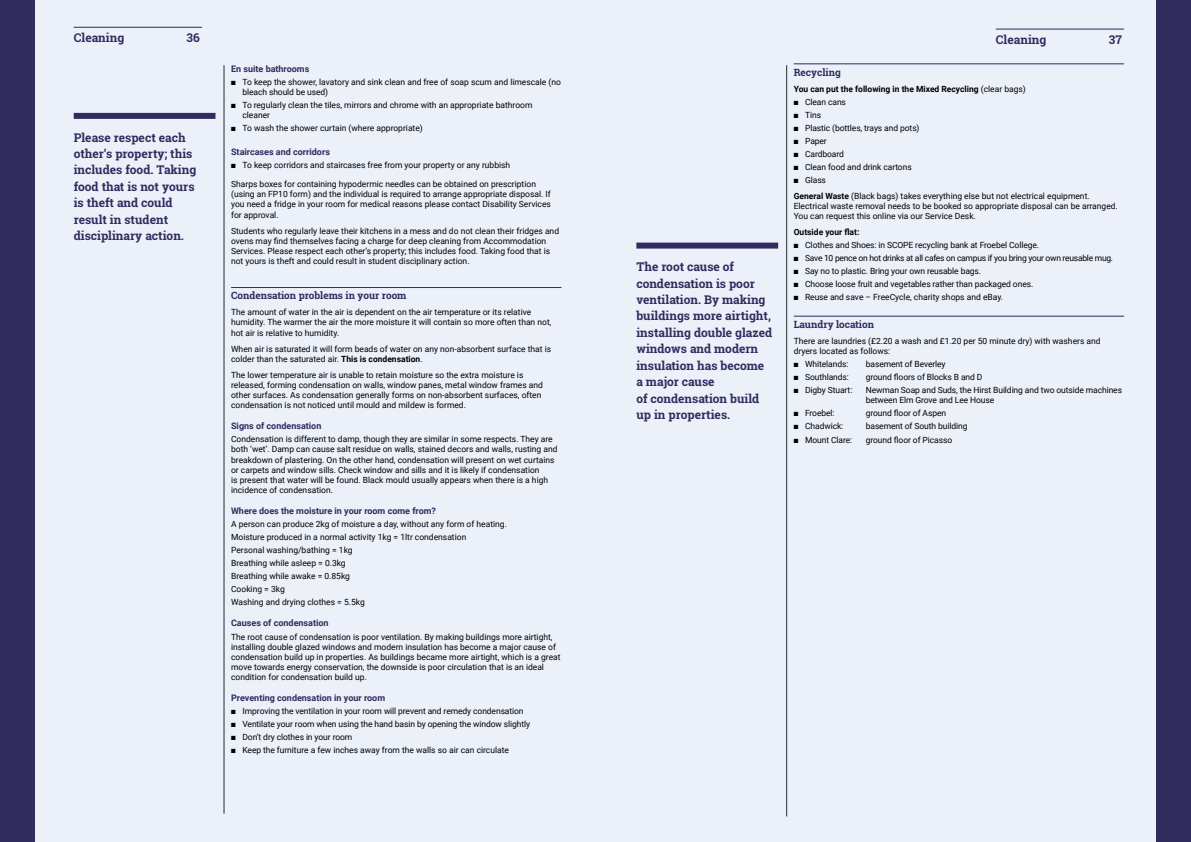
<style>
.page{position:relative;width:1191px;height:842px;background:#fff}
.page>*{position:absolute;margin:0;border:0;box-sizing:border-box;transform-origin:0 0}
.t1{font:700 12px/16.4px "Roboto Slab";color:#312b5e}
.t2{font:700 10px "Roboto Slab";color:#312b5e}
.t3{font:700 9px "Roboto";color:#312b5e}
.t4{font:8.5px/10.2px "Roboto";color:#000}
.t5{font:8.5px "Roboto";letter-spacing:-.03em;color:#000}
.t6{font:700 8.5px "Roboto";color:#000}
.s1{font-weight:700}
.s2{font-weight:400}
</style>
<div class="page">
<div style="left:0;top:0;width:1168px;height:842px;background:#ebf0f9"></div>
<div style="left:636px;top:243px;width:142px;height:6px;background:#312b5e"></div>
<hr style="left:786px;top:65px;width:1px;height:751px;background:#1e2e2e">
<div style="left:1157px;top:0;width:34px;height:842px;background:#312b5e"></div>
<hr style="left:793px;top:63px;width:331px;height:1px;background:#312b5e">
<hr style="left:793px;top:316px;width:331px;height:1px;background:#312b5e">
<hr style="left:995px;top:29px;width:129px;height:1px;background:#312b5e">
<hr style="left:74px;top:27px;width:128px;height:1px;background:#312b5e">
<div style="left:0;top:0;width:34px;height:842px;background:#312b5e"></div>
<div style="left:74px;top:113px;width:141px;height:6px;background:#312b5e"></div>
<hr style="left:223px;top:65px;width:1px;height:749px;background:#1e2e2e">
<hr style="left:231px;top:287px;width:330px;height:1px;background:#312b5e">
<h1 class="t1" style="left:74px;top:29px;width:52px">Cleaning</h1>
<h1 class="t1" style="left:186px;top:29px;width:15px">36</h1>
<h1 class="t1" style="left:995px;top:31px;width:52px">Cleaning</h1>
<h1 class="t1" style="left:1108px;top:31px;width:15px">37</h1>
<h1 class="t1" style="left:74px;top:129px;width:124px">Please respect each other’s property; this includes food. Taking food that is not yours is theft and could result in student disciplinary action.</h1>
<p class="t3" style="left:231px;top:62px;width:80px">En suite bathrooms</p>
<p class="t4" style="left:242px;top:77px;width:320px;text-indent:-11px">■ To keep the shower, lavatory and sink clean and free of soap scum and limescale (no bleach should be used)</p>
<p class="t4" style="left:242px;top:100px;width:291px;text-indent:-11px">■ To regularly clean the tiles, mirrors and chrome with an appropriate bathroom cleaner</p>
<p class="t4" style="left:231px;top:123px;width:193px">■ To wash the shower curtain (where appropriate)</p>
<p class="t3" style="left:231px;top:146px;width:100px">Staircases and corridors</p>
<p class="t4" style="left:231px;top:160px;width:281px">■ To keep corridors and staircases free from your property or any rubbish</p>
<p class="t4" style="left:231px;top:179px;width:321px">Sharps boxes for containing hypodermic needles can be obtained on prescription (using an FP10 form) and the individual is required to arrange appropriate disposal. If you need a fridge in your room for medical reasons please contact Disability Services for approval.</p>
<p class="t4" style="left:231px;top:225px;width:329px">Students who regularly leave their kitchens in a mess and do not clean their fridges and ovens may find themselves facing a charge for deep cleaning from Accommodation Services. Please respect each other’s property; this includes food. Taking food that is not yours is theft and could result in student disciplinary action.</p>
<p class="t2" style="left:231px;top:289px;width:177px">Condensation problems in your room</p>
<p class="t4" style="left:231px;top:307px;width:322px">The amount of water in the air is dependent on the air temperature or its relative humidity. The warmer the air the more moisture it will contain so more often than not, hot air is relative to humidity.</p>
<p class="t4" style="left:231px;top:343px;width:321px">When air is saturated it will form beads of water on any non-absorbent surface that is colder than the saturated air. <span class="s1">This is condensation</span>.</p>
<p class="t4" style="left:231px;top:369px;width:313px">The lower temperature air is unable to retain moisture so the extra moisture is released, forming condensation on walls, window panes, metal window frames and other surfaces. As condensation generally forms on non-absorbent surfaces, often condensation is not noticed until mould and mildew is formed.</p>
<p class="t3" style="left:231px;top:420px;width:92px">Signs of condensation</p>
<p class="t4" style="left:231px;top:434px;width:328px">Condensation is different to damp, though they are similar in some respects. They are both ‘wet’. Damp can cause salt residue on walls, stained decors and walls, rusting and breakdown of plastering. On the other hand, condensation will present on wet curtains or carpets and window sills. Check window and sills and it is likely if condensation<br>is present that water will be found. Black mould usually appears when there is a high incidence of condensation.</p>
<p class="t3" style="left:231px;top:505px;width:206px">Where does the moisture in your room come from?</p>
<p class="t4" style="left:231px;top:517px;width:277px;line-height:13px">A person can produce 2kg of moisture a day, without any form of heating.<br>Moisture produced in a normal activity 1kg = 1ltr condensation<br>Personal washing/bathing = 1kg<br>Breathing while asleep = 0.3kg<br>Breathing while awake = 0.85kg<br>Cooking = 3kg<br>Washing and drying clothes = 5.5kg</p>
<p class="t3" style="left:231px;top:617px;width:99px">Causes of condensation</p>
<p class="t4" style="left:231px;top:631px;width:331px">The root cause of condensation is poor ventilation. By making buildings more airtight, installing double glazed windows and modern insulation has become a major cause of condensation build up in properties. As buildings became more airtight, which is a great move towards energy conservation, the downside is poor circulation that is an ideal condition for condensation build up.</p>
<p class="t3" style="left:231px;top:692px;width:155px">Preventing condensation in your room</p>
<p class="t4" style="left:231px;top:706px;width:294px">■ Improving the ventilation in your room will prevent and remedy condensation</p>
<p class="t4" style="left:231px;top:719px;width:300px">■ Ventilate your room when using the hand basin by opening the window slightly</p>
<p class="t4" style="left:231px;top:732px;width:123px">■ Don’t dry clothes in your room</p>
<p class="t4" style="left:231px;top:745px;width:279px">■ Keep the furniture a few inches away from the walls so air can circulate</p>
<h1 class="t1" style="left:636px;top:259px;width:137px">The root cause of condensation is poor ventilation. By making buildings more airtight, installing double glazed windows and modern insulation has become a major cause<br>of condensation build up in properties.</h1>
<p class="t2" style="left:793px;top:65px;width:49px">Recycling</p>
<p class="t6" style="left:793px;top:83px;width:234px">You can put the following in the Mixed Recycling <span class="s2">(clear bags)</span></p>
<p class="t4" style="left:793px;top:96px;width:54px">■ Clean cans</p>
<p class="t4" style="left:793px;top:109px;width:29px">■ Tins</p>
<p class="t4" style="left:793px;top:122px;width:127px">■ Plastic (bottles, trays and pots)</p>
<p class="t4" style="left:793px;top:135px;width:35px">■ Paper</p>
<p class="t4" style="left:793px;top:148px;width:52px">■ Cardboard</p>
<p class="t4" style="left:793px;top:161px;width:119px">■ Clean food and drink cartons</p>
<p class="t4" style="left:793px;top:172px;width:297px;line-height:15.9px">■ Glass<br><span class="s1">General Waste</span> (Black bags) takes everything else but not electrical equipment.</p>
<p class="t4" style="left:793px;top:200px;width:326px">Electrical waste removal needs to be booked so appropriate disposal can be arranged.<br>You can request this online via our Service Desk.</p>
<p class="t6" style="left:793px;top:226px;width:67px">Outside your flat:</p>
<p class="t4" style="left:793px;top:240px;width:247px">■ Clothes and Shoes: in SCOPE recycling bank at Froebel College.</p>
<p class="t5" style="left:793px;top:252px;width:321px">■ Save 10 pence on hot drinks at all cafes on campus if you bring your own reusable mug.</p>
<p class="t4" style="left:793px;top:266px;width:189px">■ Say no to plastic. Bring your own reusable bags.</p>
<p class="t4" style="left:793px;top:279px;width:241px">■ Choose loose fruit and vegetables rather than packaged ones.</p>
<p class="t4" style="left:793px;top:292px;width:211px">■ Reuse and save – FreeCycle, charity shops and eBay.</p>
<p class="t2" style="left:793px;top:317px;width:82px">Laundry location</p>
<p class="t4" style="left:793px;top:335px;width:308px">There are laundries (£2.20 a wash and £1.20 per 50 minute dry) with washers and dryers located as follows:</p>
<p class="t4" style="left:793px;top:359px;width:56px">■ Whitelands:</p>
<p class="t4" style="left:865px;top:359px;width:81px">basement of Beverley</p>
<p class="t4" style="left:793px;top:372px;width:57px">■ Southlands:</p>
<p class="t4" style="left:865px;top:372px;width:118px">ground floors of Blocks B and D</p>
<p class="t4" style="left:793px;top:385px;width:60px">■ Digby Stuart:</p>
<p class="t4" style="left:865px;top:385px;width:258px">Newman Soap and Suds, the Hirst Building and two outside machines between Elm Grove and Lee House</p>
<p class="t4" style="left:793px;top:408px;width:42px">■ Froebel:</p>
<p class="t4" style="left:865px;top:408px;width:82px">ground floor of Aspen</p>
<p class="t4" style="left:793px;top:421px;width:51px">■ Chadwick:</p>
<p class="t4" style="left:865px;top:421px;width:103px">basement of South building</p>
<p class="t4" style="left:793px;top:434px;width:60px">■ Mount Clare:</p>
<p class="t4" style="left:865px;top:434px;width:88px">ground floor of Picasso</p>
</div>
